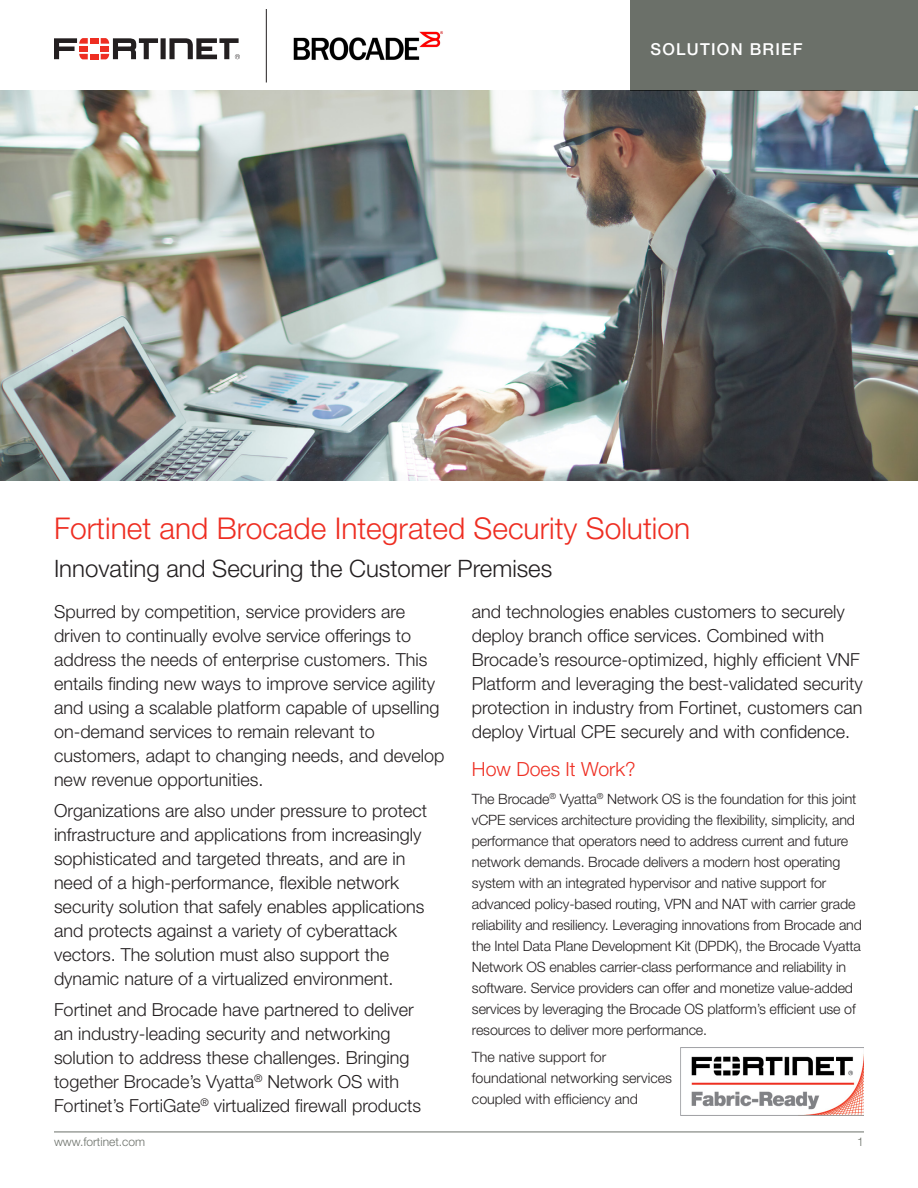
<style>
.page{position:relative;width:918px;height:1188px;background:#fff}
.page>*{position:absolute;margin:0;border:0;box-sizing:border-box;transform-origin:0 0}
.HEADLINE__RED{font:300 30px "Helvetica Neue LT Pro";color:#ee2e22}
.BODY_SUBHEAD_-_RED{font:300 24px "Helvetica Neue LT Pro";color:#231f20}
.Body_Text_SUBHEAD__R{font:300 19.5px "Helvetica Neue LT Pro";color:#ee2e22}
.BODY_TEXT{font:300 18px/24px "Helvetica Neue LT Pro";color:#231f20}
.SOLUTION_BRIEF__TITL{font:500 16.5px "Helvetica Neue LT Pro";letter-spacing:.075em;color:#fff}
.BODY_TEXT-2{font:300 14.25px/21px "Helvetica Neue LT Pro";letter-spacing:-.01em;color:#231f20}
.t1{font:300 12px "Helvetica Neue LT Pro";color:#6b7069}
</style>
<div class="page">
<img style="left:681px;top:1047px;width:183px;height:68px">
<hr style="left:54px;top:1132px;width:810px;height:1px;background:#6b7069">
<img style="left:0;top:91px;width:918px;height:389px">
<hr style="left:266px;top:9px;width:1px;height:73px;background:#231f20">
<img style="left:293px;top:31px;width:150px;height:30px">
<div style="left:630px;top:0;width:288px;height:91px;background:#6b7069"></div>
<div style="left:90px;top:38px;width:8px;height:6px;background:#ee2e22"></div>
<div style="left:90px;top:54px;width:8px;height:5px;background:#ee2e22"></div>
<svg style="left:54px;top:38px;width:34px;height:21px"></svg>
<svg style="left:101px;top:38px;width:139px;height:21px"></svg>
<p class="SOLUTION_BRIEF__TITL" style="left:651px;top:40px;width:154px">SOLUTION BRIEF</p>
<p class="HEADLINE__RED" style="left:54px;top:510px;width:638px">Fortinet and Brocade Integrated Security Solution</p>
<p class="BODY_SUBHEAD_-_RED" style="left:54px;top:553px;width:500px">Innovating and Securing the Customer Premises</p>
<p class="BODY_TEXT" style="left:472px;top:600px;width:392px">and technologies enables customers to securely deploy branch office services. Combined with Brocade’s resource-optimized, highly efficient VNF Platform and leveraging the best-validated security protection in industry from Fortinet, customers can deploy Virtual CPE securely and with confidence.</p>
<p class="Body_Text_SUBHEAD__R" style="left:472px;top:757px;width:165px">How Does It Work?</p>
<p class="BODY_TEXT-2" style="left:472px;top:788px;width:392px">The Brocade<sup>®</sup> Vyatta<sup>®</sup> Network OS is the foundation for this joint vCPE services architecture providing the flexibility, simplicity, and performance that operators need to address current and future network demands. Brocade delivers a modern host operating system with an integrated hypervisor and native support for advanced policy-based routing, VPN and NAT with carrier grade reliability and resiliency. Leveraging innovations from Brocade and the Intel Data Plane Development Kit (DPDK), the Brocade Vyatta Network OS enables carrier-class performance and reliability in software. Service providers can offer and monetize value-added services by leveraging the Brocade OS platform’s efficient use of resources to deliver more performance.</p>
<p class="BODY_TEXT-2" style="left:472px;top:1047px;width:202px">The native support for foundational networking services coupled with efficiency and</p>
<p class="BODY_TEXT" style="left:54px;top:600px;width:392px">Spurred by competition, service providers are driven to continually evolve service offerings to address the needs of enterprise customers. This entails finding new ways to improve service agility and using a scalable platform capable of upselling on-demand services to remain relevant to customers, adapt to changing needs, and develop new revenue opportunities.</p>
<p class="BODY_TEXT" style="left:54px;top:798px;width:375px">Organizations are also under pressure to protect infrastructure and applications from increasingly sophisticated and targeted threats, and are in need of a high-performance, flexible network security solution that safely enables applications and protects against a variety of cyberattack vectors. The solution must also support the dynamic nature of a virtualized environment.</p>
<p class="BODY_TEXT" style="left:54px;top:997px;width:369px">Fortinet and Brocade have partnered to deliver an industry-leading security and networking solution to address these challenges. Bringing together Brocade’s Vyatta<sup>®</sup> Network OS with Fortinet’s FortiGate<sup>®</sup> virtualized firewall products</p>
<p class="t1" style="left:54px;top:1134px;width:93px">www.fortinet.com</p>
<p class="t1" style="left:857px;top:1134px;width:8px">1</p>
</div>
